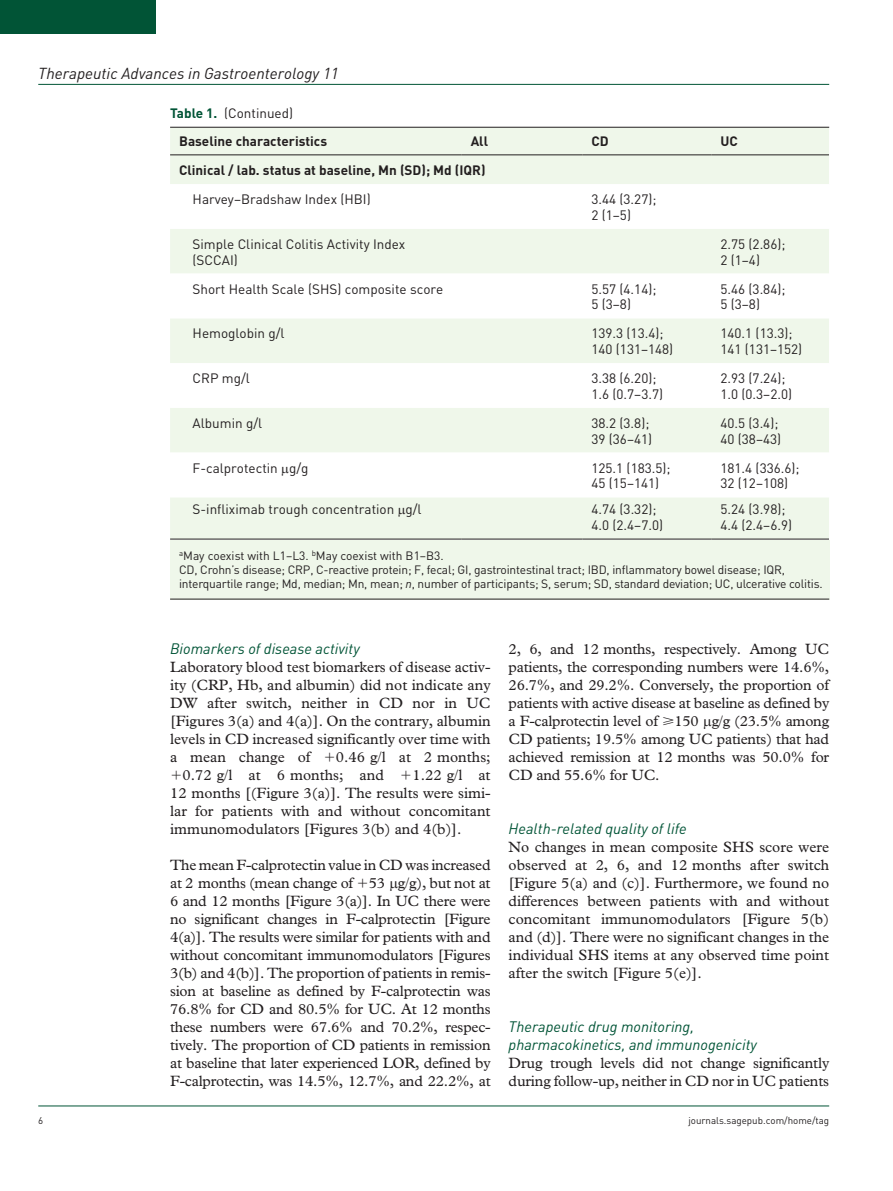
<style>
.page{position:relative;width:893px;height:1191px;background:#fff}
.page>*{position:absolute;margin:0;border:0;box-sizing:border-box;transform-origin:0 0}
.t1{font:italic 15.75px "DIN";color:#231f20}
.t2{font:15px/18px "Plantin Std";letter-spacing:-.01em;color:#231f20;text-align:justify}
.t3{font:italic 15px/18px "DIN";color:#015436}
.t4{font:13.5px/15.8px "DIN";color:#231f20}
.t5{font:700 13.5px "DIN";color:#231f20}
.t6{font:12px/14.2px "DIN";letter-spacing:-.015em;color:#231f20}
.t7{font:9.75px "DIN";color:#231f20}
.s1{font-weight:700;color:#015436}
.s2{font-style:italic}
</style>
<div class="page">
<hr style="left:38px;top:84px;width:791px;height:1px;background:#015436">
<hr style="left:38px;top:1105px;width:791px;height:1px;background:#015436">
<div style="left:0;top:0;width:155px;height:34px;background:#015436"></div>
<div style="left:170px;top:540px;width:659px;height:60px;background:#eff7ea"></div>
<hr style="left:170px;top:599px;width:659px;height:1px;background:#231f20">
<div style="left:170px;top:128px;width:659px;height:411px;background:#eff7ea"></div>
<svg style="left:170px;top:184px;width:659px;height:313px"></svg>
<hr style="left:170px;top:154px;width:292px;height:1px;background:#231f20">
<hr style="left:462px;top:154px;width:120px;height:1px;background:#231f20">
<hr style="left:582px;top:154px;width:129px;height:1px;background:#231f20">
<hr style="left:711px;top:154px;width:118px;height:1px;background:#231f20">
<hr style="left:170px;top:539px;width:292px;height:1px;background:#231f20">
<hr style="left:462px;top:539px;width:120px;height:1px;background:#231f20">
<hr style="left:582px;top:539px;width:129px;height:1px;background:#231f20">
<hr style="left:711px;top:539px;width:118px;height:1px;background:#231f20">
<hr style="left:170px;top:127px;width:659px;height:1px;background:#231f20">
<svg style="left:282px;top:466px;width:7px;height:9px"></svg>
<svg style="left:399px;top:508px;width:6px;height:9px"></svg>
<p class="t1" style="left:38px;top:63px;width:302px">Therapeutic Advances in Gastroenterology 11</p>
<p class="t4" style="left:170px;top:105px;width:125px"><span class="s1">Table 1.</span> (Continued)</p>
<p class="t5" style="left:179px;top:132px;width:149px">Baseline characteristics</p>
<p class="t5" style="left:471px;top:132px;width:19px">All</p>
<p class="t5" style="left:591px;top:132px;width:19px">CD</p>
<p class="t5" style="left:720px;top:132px;width:19px">UC</p>
<p class="t5" style="left:179px;top:161px;width:308px">Clinical / lab. status at baseline, Mn (SD); Md (IQR)</p>
<p class="t4" style="left:193px;top:191px;width:180px">Harvey–Bradshaw Index (HBI)</p>
<p class="t4" style="left:591px;top:191px;width:66px">3.44 (3.27);<br>2 (1–5)</p>
<p class="t4" style="left:193px;top:236px;width:214px">Simple Clinical Colitis Activity Index (SCCAI)</p>
<p class="t4" style="left:720px;top:236px;width:66px">2.75 (2.86);<br>2 (1–4)</p>
<p class="t4" style="left:193px;top:280px;width:252px">Short Health Scale (SHS) composite score</p>
<p class="t4" style="left:591px;top:280px;width:66px">5.57 (4.14);<br>5 (3–8)</p>
<p class="t4" style="left:720px;top:280px;width:66px">5.46 (3.84);<br>5 (3–8)</p>
<p class="t4" style="left:193px;top:325px;width:93px">Hemoglobin g/l</p>
<p class="t4" style="left:591px;top:325px;width:83px">139.3 (13.4);<br>140 (131–148)</p>
<p class="t4" style="left:720px;top:325px;width:83px">140.1 (13.3);<br>141 (131–152)</p>
<p class="t4" style="left:193px;top:370px;width:59px">CRP mg/l</p>
<p class="t4" style="left:591px;top:370px;width:73px">3.38 (6.20);<br>1.6 (0.7–3.7)</p>
<p class="t4" style="left:720px;top:370px;width:73px">2.93 (7.24);<br>1.0 (0.3–2.0)</p>
<p class="t4" style="left:193px;top:415px;width:71px">Albumin g/l</p>
<p class="t4" style="left:591px;top:415px;width:62px">38.2 (3.8);<br>39 (36–41)</p>
<p class="t4" style="left:720px;top:415px;width:62px">40.5 (3.4);<br>40 (38–43)</p>
<p class="t4" style="left:193px;top:459px;width:117px">F-calprotectin g/g</p>
<p class="t4" style="left:591px;top:459px;width:81px">125.1 (183.5);<br>45 (15–141)</p>
<p class="t4" style="left:720px;top:459px;width:81px">181.4 (336.6);<br>32 (12–108)</p>
<p class="t4" style="left:193px;top:501px;width:230px">S-infliximab trough concentration g/l</p>
<p class="t4" style="left:591px;top:501px;width:73px">4.74 (3.32);<br>4.0 (2.4–7.0)</p>
<p class="t4" style="left:720px;top:501px;width:73px">5.24 (3.98);<br>4.4 (2.4–6.9)</p>
<p class="t6" style="left:179px;top:548px;width:645px"><sup>a</sup>May coexist with L1–L3. <sup>b</sup>May coexist with B1–B3.<br>CD, Crohn’s disease; CRP, C-reactive protein; F, fecal; GI, gastrointestinal tract; IBD, inflammatory bowel disease; IQR, interquartile range; Md, median; Mn, mean; <span class="s2">n</span>, number of participants; S, serum; SD, standard deviation; UC, ulcerative colitis.</p>
<p class="t3" style="left:170px;top:639px;width:191px">Biomarkers of disease activity</p>
<p class="t2" style="left:170px;top:658px;width:322px">Laboratory blood test biomarkers of disease activ&shy;ity (CRP, Hb, and albumin) did not indicate any DW after switch, neither in CD nor in UC [Figures 3(a) and 4(a)]. On the contrary, albumin levels in CD increased significantly over time with a mean change of</p>
<p class="t2" style="left:183px;top:748px;width:310px;text-indent:153px">0.46 g/l at 2 months;<br>0.72 g/l at 6 months; and</p>
<p class="t2" style="left:170px;top:766px;width:322px;text-indent:242px">1.22 g/l at 12 months [(Figure 3(a)]. The results were simi&shy;lar for patients with and without concomitant immunomodulators [Figures 3(b) and 4(b)].</p>
<p class="t2" style="left:170px;top:856px;width:322px">The mean F-calprotectin value in CD was increased at 2 months (mean change of 53 g/g), but not at 6 and 12 months [Figure 3(a)]. In UC there were no significant changes in F-calprotectin [Figure 4(a)]. The results were similar for patients with and without concomitant immunomodulators [Figures 3(b) and 4(b)]. The proportion of patients in remis&shy;sion at baseline as defined by F-calprotectin was 76.8% for CD and 80.5% for UC. At 12 months these numbers were 67.6% and 70.2%, respec&shy;tively. The proportion of CD patients in remission at baseline that later experienced LOR, defined by F-calprotectin, was 14.5%, 12.7%, and 22.2%, at</p>
<p class="t2" style="left:509px;top:640px;width:322px">2, 6, and 12 months, respectively. Among UC patients, the corresponding numbers were 14.6%, 26.7%, and 29.2%. Conversely, the proportion of patients with active disease at baseline as defined by a F-calprotectin level of ⩾150 g/g (23.5% among CD patients; 19.5% among UC patients) that had achieved remission at 12 months was 50.0% for CD and 55.6% for UC.</p>
<p class="t3" style="left:509px;top:819px;width:180px">Health-related quality of life</p>
<p class="t2" style="left:509px;top:838px;width:322px">No changes in mean composite SHS score were observed at 2, 6, and 12 months after switch [Figure 5(a) and (c)]. Furthermore, we found no differences between patients with and without concomitant immunomodulators [Figure 5(b) and (d)]. There were no significant changes in the individual SHS items at any observed time point after the switch [Figure 5(e)].</p>
<p class="t3" style="left:509px;top:1017px;width:250px">Therapeutic drug monitoring, pharmacokinetics, and immunogenicity</p>
<p class="t2" style="left:509px;top:1054px;width:322px">Drug trough levels did not change significantly during follow-up, neither in CD nor in UC patients</p>
<p class="t7" style="left:38px;top:1114px;width:7px">6</p>
<p class="t7" style="left:688px;top:1114px;width:142px">journals.sagepub.com/home/tag</p>
</div>
